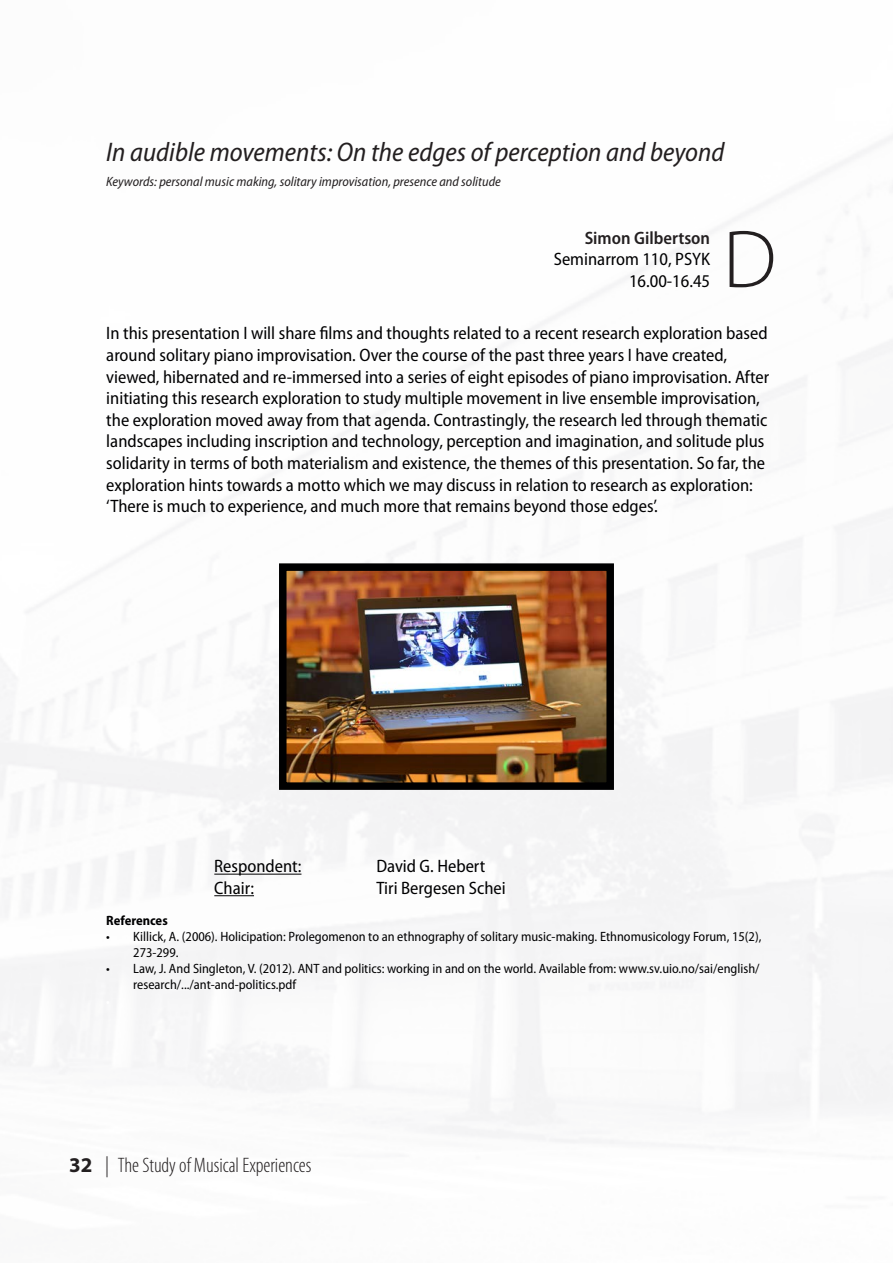
<style>
.page{position:relative;width:893px;height:1263px;background:#fff}
.page>*{position:absolute;margin:0;border:0;box-sizing:border-box;transform-origin:0 0}
.t1{font:300 82.5px "Myriad Pro";color:#231f20}
.t2{font:italic semi-condensed 27px "Myriad Pro";color:#231f20}
.t3{font:300 condensed 21px "Myriad Pro";color:#231f20}
.t4{font:semi-condensed 18px/21.6px "Myriad Pro";color:#000001}
.t5{font:600 semi-condensed 18px "Myriad Pro";color:#231f20}
.t6{font:semi-condensed 13.5px/16.2px "Myriad Pro";color:#000001}
.t7{font:italic semi-condensed 13.5px "Myriad Pro";color:#231f20}
.t8{font:700 semi-condensed 13.5px "Myriad Pro";color:#000001}
.s1{font-weight:700;font-stretch:normal}
</style>
<div class="page">
<hr style="left:214px;top:874px;width:87px;height:1px;background:#000001">
<hr style="left:214px;top:895px;width:40px;height:1px;background:#000001">
<img style="left:288px;top:572px;width:317px;height:209px">
<div style="left:279px;top:563px;width:335px;height:227px;border:8px solid #000001"></div>
<h2 class="t2" style="left:106px;top:137px;width:620px">In audible movements: On the edges of perception and beyond</h2>
<p class="t7" style="left:106px;top:175px;width:396px">Keywords: personal music making, solitary improvisation, presence and solitude</p>
<p class="t5" style="left:585px;top:228px;width:127px">Simon Gilbertson</p>
<p class="t4" style="left:554px;top:249px;width:158px;text-align:right">Seminarrom 110, PSYK<br>16.00-16.45</p>
<h1 class="t1" style="left:723px;top:214px;width:55px">D</h1>
<p class="t4" style="left:106px;top:323px;width:664px">In this presentation I will share films and thoughts related to a recent research exploration based around solitary piano improvisation. Over the course of the past three years I have created, viewed, hibernated and re-immersed into a series of eight episodes of piano improvisation. After initiating this research exploration to study multiple movement in live ensemble improvisation, the exploration moved away from that agenda. Contrastingly, the research led through thematic landscapes including inscription and technology, perception and imagination, and solitude plus solidarity in terms of both materialism and existence, the themes of this presentation. So far, the exploration hints towards a motto which we may discuss in relation to research as exploration: ‘There is much to experience, and much more that remains beyond those edges’.</p>
<p class="t4" style="left:214px;top:856px;width:89px">Respondent:</p>
<p class="t4" style="left:376px;top:856px;width:111px">David G. Hebert</p>
<p class="t4" style="left:214px;top:877px;width:41px">Chair:</p>
<p class="t4" style="left:376px;top:877px;width:131px">Tiri Bergesen Schei</p>
<p class="t8" style="left:106px;top:912px;width:63px">References</p>
<p class="t6" style="left:133px;top:928px;width:630px;text-indent:-27px">• Killick, A. (2006). Holicipation: Prolegomenon to an ethnography of solitary music-making. Ethnomusicology Forum, 15(2),<br>273-299.</p>
<p class="t6" style="left:133px;top:961px;width:628px;text-indent:-27px">• Law, J. And Singleton, V. (2012). ANT and politics: working in and on the world. Available from: www.sv.uio.no/sai/english/ research/.../ant-and-politics.pdf</p>
<p class="t3" style="left:69px;top:1154px;width:244px"><span class="s1">32</span> | The Study of Musical Experiences</p>
</div>
